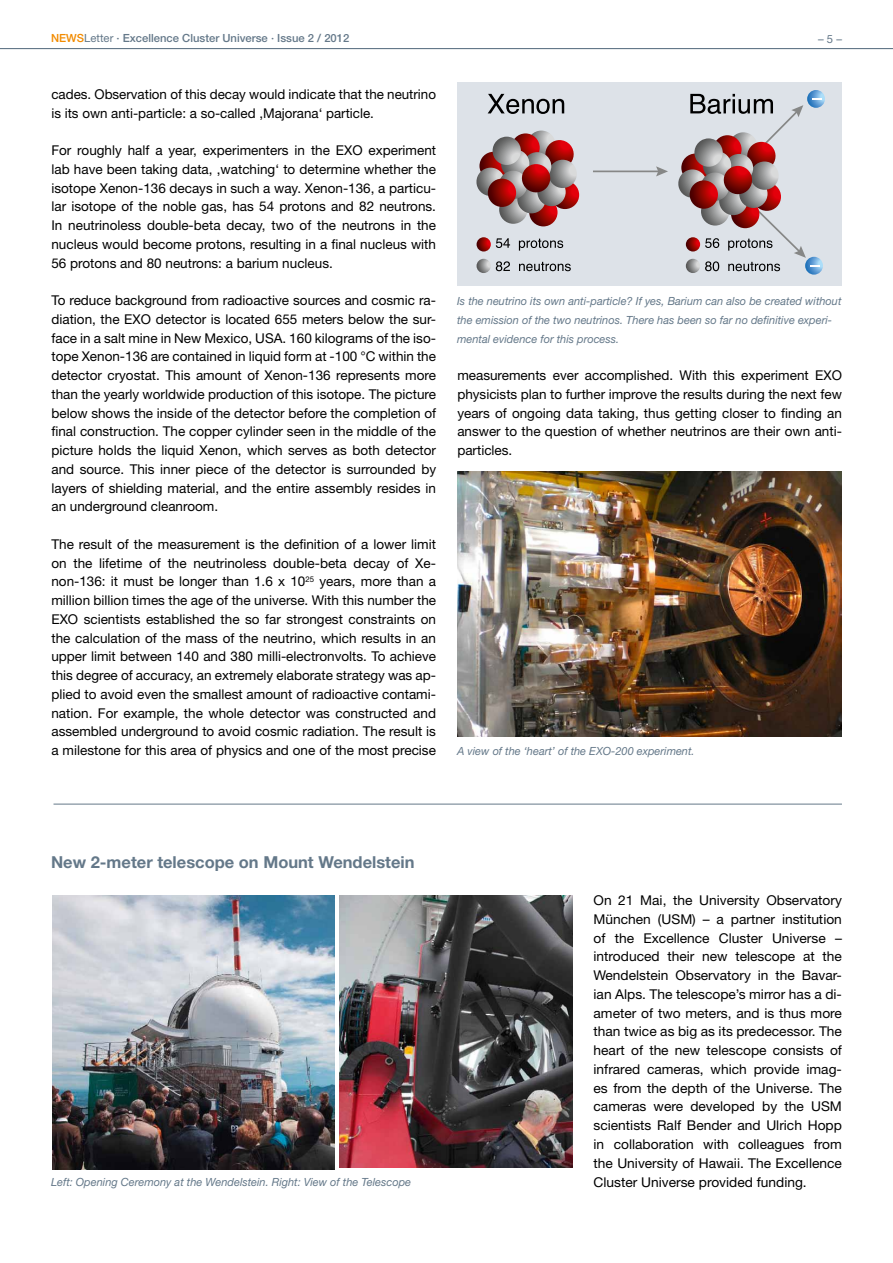
<style>
.page{position:relative;width:893px;height:1263px;background:#fff}
.page>*{position:absolute;margin:0;border:0;box-sizing:border-box;transform-origin:0 0}
.t1{font:700 16.5px "Helvetica Neue LT";color:#647889}
.t2{font:13.5px/18.8px "Helvetica Neue LT";color:#000;text-align:justify}
.t3{font:italic 11.25px/18.8px "Helvetica Neue LT";color:#647889}
.t4{font:500 11.25px "Helvetica Neue LT";color:#647889}
.t5{font:11.25px "Helvetica Neue LT";color:#647889}
.s1{color:#f28b00}
.s2{font-weight:400}
</style>
<div class="page">
<hr style="left:0;top:48px;width:893px;height:1px;background:#647889">
<hr style="left:54px;top:804px;width:788px;height:1px;background:#647889">
<img style="left:457px;top:471px;width:385px;height:265px">
<div style="left:457px;top:82px;width:385px;height:204px;background:#dde2e8"></div>
<svg style="left:686px;top:259px;width:14px;height:14px"></svg>
<svg style="left:488px;top:94px;width:76px;height:20px"></svg>
<svg style="left:551px;top:181px;width:28px;height:28px"></svg>
<svg style="left:529px;top:198px;width:28px;height:28px"></svg>
<svg style="left:499px;top:195px;width:28px;height:29px"></svg>
<svg style="left:517px;top:185px;width:29px;height:28px"></svg>
<svg style="left:537px;top:178px;width:29px;height:28px"></svg>
<svg style="left:548px;top:160px;width:29px;height:28px"></svg>
<svg style="left:496px;top:238px;width:14px;height:10px"></svg>
<svg style="left:519px;top:239px;width:44px;height:12px"></svg>
<svg style="left:496px;top:261px;width:14px;height:10px"></svg>
<svg style="left:519px;top:262px;width:52px;height:9px"></svg>
<svg style="left:477px;top:237px;width:14px;height:14px"></svg>
<svg style="left:477px;top:259px;width:14px;height:14px"></svg>
<svg style="left:476px;top:131px;width:99px;height:69px"></svg>
<svg style="left:488px;top:179px;width:28px;height:28px"></svg>
<hr style="left:593px;top:171px;width:67px;height:1px;background:#868786">
<svg style="left:656px;top:166px;width:12px;height:10px"></svg>
<svg style="left:807px;top:90px;width:18px;height:18px"></svg>
<svg style="left:805px;top:257px;width:18px;height:18px"></svg>
<svg style="left:678px;top:94px;width:143px;height:177px"></svg>
<img style="left:52px;top:895px;width:283px;height:274px">
<img style="left:339px;top:895px;width:233px;height:273px">
<p class="t4" style="left:51px;top:32px;width:300px"><span class="s1">News</span><span class="s2">letter</span> · Excellence Cluster Universe · Issue 2 / 2012</p>
<p class="t5" style="left:818px;top:32px;width:25px">– 5 –</p>
<p class="t2" style="left:51px;top:84px;width:386px">cades. Observation of this decay would indicate that the neutrino is its own anti-particle: a so-called ‚Majorana‘ particle.</p>
<p class="t2" style="left:51px;top:141px;width:386px">For roughly half a year, experimenters in the EXO experiment lab have been taking data, ‚watching‘ to determine whether the isotope Xenon-136 decays in such a way. Xenon-136, a particu&shy;lar isotope of the noble gas, has 54 protons and 82 neutrons.<br>In neutrinoless double-beta decay, two of the neutrons in the nucleus would become protons, resulting in a final nucleus with 56 protons and 80 neutrons: a barium nucleus.</p>
<p class="t2" style="left:51px;top:291px;width:386px">To reduce background from radioactive sources and cosmic ra&shy;diation, the EXO detector is located 655 meters below the sur&shy;face in a salt mine in New Mexico, USA. 160 kilograms of the iso&shy;tope Xenon-136 are contained in liquid form at -100 °C within the detector cryostat. This amount of Xenon-136 represents more than the yearly worldwide production of this isotope. The picture below shows the inside of the detector before the completion of final construction. The copper cylinder seen in the middle of the picture holds the liquid Xenon, which serves as both detector and source. This inner piece of the detector is surrounded by layers of shielding material, and the entire assembly resides in an underground cleanroom.</p>
<p class="t2" style="left:51px;top:534px;width:386px">The result of the measurement is the definition of a lower limit on the lifetime of the neutrinoless double-beta decay of Xe&shy;non-136: it must be longer than 1.6 x 10<sup>25</sup> years, more than a million billion times the age of the universe. With this number the EXO scientists established the so far strongest constraints on the calculation of the mass of the neutrino, which results in an upper limit between 140 and 380 milli-electronvolts. To achieve this degree of accuracy, an extremely elaborate strategy was ap&shy;plied to avoid even the smallest amount of radioactive contami&shy;nation. For example, the whole detector was constructed and assembled underground to avoid cosmic radiation. The result is a milestone for this area of physics and one of the most precise</p>
<p class="t3" style="left:457px;top:291px;width:386px">Is the neutrino its own anti-particle? If yes, Barium can also be created without the emission of the two neutrinos. There has been so far no definitive experi&shy;mental evidence for this process.</p>
<p class="t2" style="left:457px;top:366px;width:386px">measurements ever accomplished. With this experiment EXO physicists plan to further improve the results during the next few years of ongoing data taking, thus getting closer to finding an answer to the question of whether neutrinos are their own anti&shy;particles.</p>
<p class="t3" style="left:457px;top:742px;width:239px">A view of the ‘heart’ of the EXO-200 experiment.</p>
<p class="t1" style="left:51px;top:851px;width:365px">New 2-meter telescope on Mount Wendelstein</p>
<p class="t3" style="left:51px;top:1173px;width:362px">Left: Opening Ceremony at the Wendelstein. Right: View of the Telescope</p>
<p class="t2" style="left:594px;top:891px;width:250px">On 21 Mai, the University Observatory München (USM) – a partner institution of the Excellence Cluster Universe – introduced their new telescope at the Wendelstein Observatory in the Bavar&shy;ian Alps. The telescope’s mirror has a di&shy;ameter of two meters, and is thus more than twice as big as its predecessor. The heart of the new telescope consists of infrared cameras, which provide imag&shy;es from the depth of the Universe. The cameras were developed by the USM scientists Ralf Bender and Ulrich Hopp in collaboration with colleagues from the University of Hawaii. The Excellence Cluster Universe provided funding.</p>
</div>
